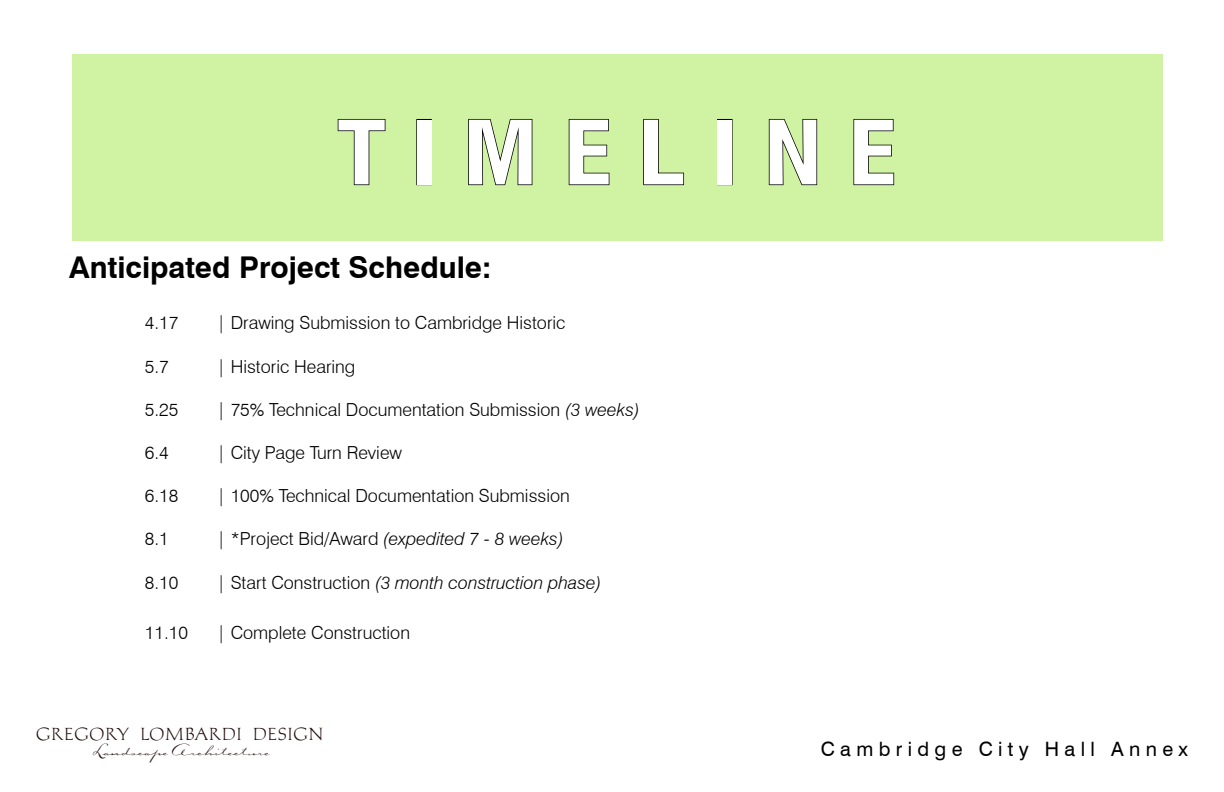
<style>
.page{position:relative;width:1224px;height:792px;background:#fff}
.page>*{position:absolute;margin:0;border:0;box-sizing:border-box;transform-origin:0 0}
.t1{font:700 condensed 86px "Swiss 721 BT";letter-spacing:.25em;color:#fff;scale:1.16 1}
.t2{font:700 30px "Swiss 721 BT";color:#000}
.t3{font:19.8px "Swiss 721 BT";letter-spacing:.27em;color:#000}
.t4{font:300 18px "Swiss 721 BT";color:#000}
.t5{font:italic 300 18px "Swiss 721 BT";color:#000}
.t6{font:18px "Michelangelo D";letter-spacing:.04em;color:#240d0e}
.t7{font:15px "Carpenter Script";color:#240d0e;scale:1.05 1}
.s1{font-style:italic}
.s2{font-style:normal}
.s3{font-size:17.4px}
</style>
<div class="page">
<div style="left:72px;top:54px;width:1091px;height:186px;background:#d0f3a3"></div>
<svg style="left:337px;top:119px;width:49px;height:67px"></svg>
<div style="left:416px;top:119px;width:16px;height:66px;border:2px solid #000"></div>
<svg style="left:468px;top:119px;width:65px;height:67px"></svg>
<svg style="left:568px;top:119px;width:42px;height:67px"></svg>
<svg style="left:643px;top:119px;width:42px;height:67px"></svg>
<div style="left:717px;top:119px;width:16px;height:66px;border:2px solid #000"></div>
<svg style="left:768px;top:119px;width:50px;height:67px"></svg>
<svg style="left:853px;top:119px;width:42px;height:67px"></svg>
<h1 class="t1" style="left:337px;top:102px;width:484px">TIMELINE</h1>
<h2 class="t2" style="left:69px;top:250px;width:423px">Anticipated Project Schedule:</h2>
<p class="t4" style="left:145px;top:312px;width:35px">4.17</p>
<p class="t4" style="left:217px;top:312px;width:350px">| Drawing Submission to Cambridge Historic</p>
<p class="t4" style="left:145px;top:355px;width:25px">5.7</p>
<p class="t4" style="left:217px;top:355px;width:140px">| Historic Hearing</p>
<p class="t4" style="left:145px;top:399px;width:35px">5.25</p>
<p class="t4" style="left:217px;top:399px;width:424px">| 75% Technical Documentation Submission <span class="s1">(3 weeks)</span></p>
<p class="t4" style="left:145px;top:442px;width:25px">6.4</p>
<p class="t4" style="left:217px;top:442px;width:187px">| City Page Turn Review</p>
<p class="t4" style="left:145px;top:485px;width:35px">6.18</p>
<p class="t4" style="left:217px;top:485px;width:354px">| 100% Technical Documentation Submission</p>
<p class="t4" style="left:145px;top:528px;width:25px">8.1</p>
<p class="t5" style="left:217px;top:528px;width:348px"><span class="s2">| *Project Bid/Award</span> (expedited 7 - 8 weeks)</p>
<p class="t4" style="left:145px;top:571px;width:35px">8.10</p>
<p class="t5" style="left:217px;top:571px;width:386px"><span class="s2">| Start Construction</span> (3 month construction phase)</p>
<p class="t4" style="left:145px;top:622px;width:45px">11.10</p>
<p class="t4" style="left:217px;top:622px;width:195px">| Complete Construction</p>
<p class="t6" style="left:36px;top:725px;width:289px">GREGORY LOMBARDI DESIGN</p>
<p class="t7" style="left:93px;top:741px;width:170px"><span class="s3">L</span>andscape <span class="s3">A</span>rchitecture</p>
<p class="t3" style="left:821px;top:737px;width:369px">Cambridge City Hall Annex</p>
</div>
